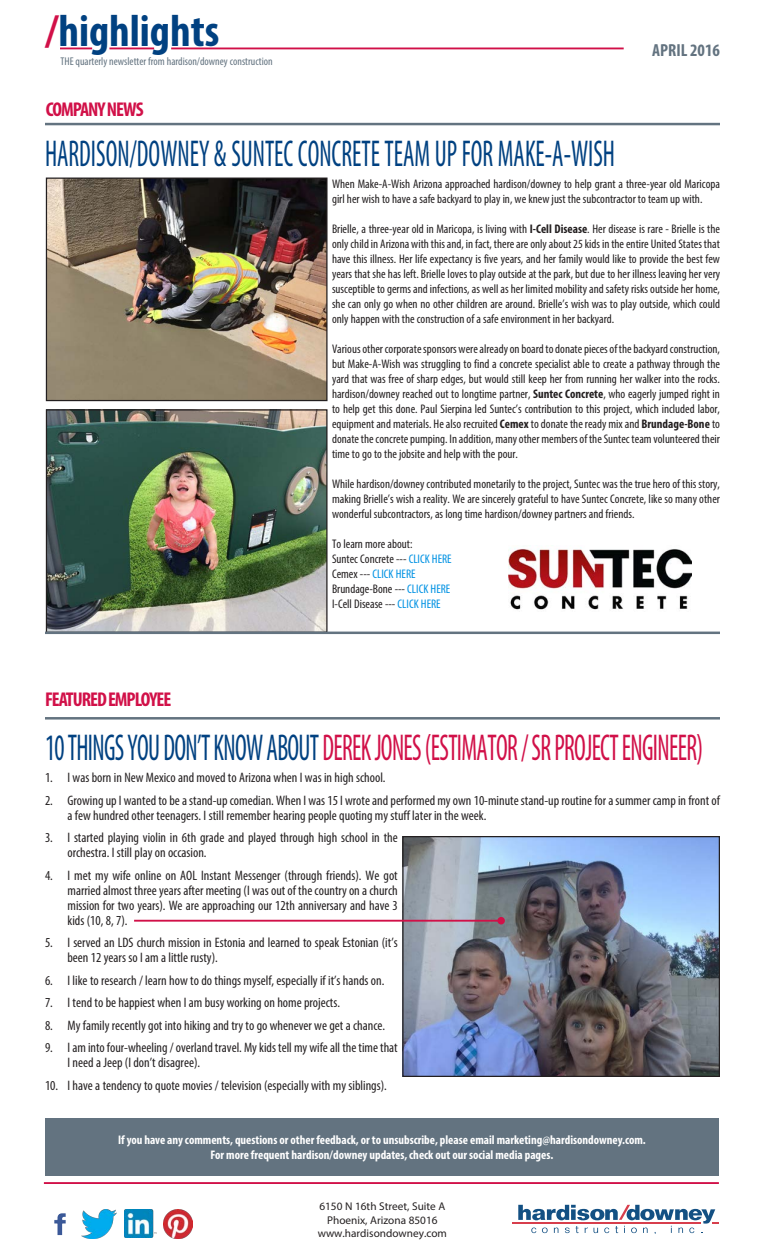
<style>
.page{position:relative;width:765px;height:1260px;background:#fff}
.page>*{position:absolute;margin:0;border:0;box-sizing:border-box;transform-origin:0 0}
.t1{font:700 condensed 45px "Myriad Pro";color:#014181}
.t2{font:condensed 37.5px "Myriad Pro";letter-spacing:-.025em;color:#d11048;scale:.7 1}
.t3{font:condensed 37.5px "Myriad Pro";color:#014181;scale:.7 1}
.Body{font:700 condensed 20px "Myriad Pro";letter-spacing:-.05em;color:#d11048}
.t4{font:700 condensed 17.5px "Myriad Pro";color:#637380}
.t5{font:condensed 13.75px/15px "Myriad Pro";color:#231f20}
.t6{font:condensed 12.5px/15px "Myriad Pro";color:#231f20;text-align:justify}
.t7{font:700 condensed 12.5px "Myriad Pro";color:#fff}
.t8{font:condensed 12.5px "Myriad Pro";color:#0192e3}
.t9{font:11.25px/13.8px "Myriad Pro";color:#231f20;text-align:center}
.t10{font:condensed 11.25px "Myriad Pro";color:#637380}
.s1{color:#d11048}
.s2{font-weight:700}
.s3{color:#0192e3}
.s4{color:#231f20}
.s5{color:#014181}
</style>
<div class="page">
<hr style="left:44px;top:1182px;width:675px;height:2px;background:#d11048">
<hr style="left:60px;top:48px;width:32px;height:1px;background:#d11048">
<hr style="left:109px;top:48px;width:45px;height:1px;background:#d11048">
<hr style="left:171px;top:48px;width:453px;height:1px;background:#d11048">
<img style="left:54px;top:1213px;width:12px;height:23px">
<img style="left:82px;top:1210px;width:35px;height:28px">
<img style="left:124px;top:1209px;width:32px;height:29px">
<img style="left:163px;top:1210px;width:29px;height:28px">
<hr style="left:512px;top:1222px;width:189px;height:2px;background:#d73e4c">
<svg style="left:518px;top:1205px;width:201px;height:29px"></svg>
<hr style="left:45px;top:123px;width:675px;height:2px;background:#637380">
<img style="left:404px;top:838px;width:314px;height:237px">
<div style="left:402px;top:836px;width:318px;height:241px;border:1px solid #231f20"></div>
<hr style="left:45px;top:717px;width:675px;height:3px;background:#637380">
<hr style="left:134px;top:920px;width:367px;height:2px;background:#d11048">
<div style="left:497px;top:917px;width:8px;height:7px;background:#d11048;border-radius:50%"></div>
<div style="left:45px;top:1118px;width:674px;height:58px;background:#637380"></div>
<img style="left:48px;top:180px;width:278px;height:219px">
<div style="left:46px;top:178px;width:282px;height:223px;border:1px solid #231f20"></div>
<img style="left:48px;top:411px;width:278px;height:220px">
<div style="left:46px;top:409px;width:282px;height:224px;border:1px solid #231f20"></div>
<img style="left:509px;top:549px;width:183px;height:61px">
<hr style="left:45px;top:632px;width:675px;height:2px;background:#637380">
<h1 class="t1" style="left:46px;top:3px;width:175px"><span class="s1">/</span>highlights</h1>
<p class="t10" style="left:61px;top:54px;width:214px">THE quarterly newsletter from hardison/downey construction</p>
<p class="Body" style="left:46px;top:97px;width:99px">COMPANY NEWS</p>
<h3 class="t4" style="left:652px;top:39px;width:69px">APRIL 2016</h3>
<p class="t3" style="left:45px;top:131px;width:816px">HARDISON/DOWNEY &amp; SUNTEC CONCRETE TEAM UP FOR MAKE-A-WISH</p>
<p class="t6" style="left:332px;top:176px;width:389px">When Make-A-Wish Arizona approached hardison/downey to help grant a three-year old Maricopa girl her wish to have a safe backyard to play in, we knew just the subcontractor to team up with.</p>
<p class="t6" style="left:332px;top:221px;width:390px">Brielle, a three-year old in Maricopa, is living with <span class="s2">I-Cell Disease</span>. Her disease is rare - Brielle is the only child in Arizona with this and, in fact, there are only about 25 kids in the entire United States that have this illness. Her life expectancy is five years, and her family would like to provide the best few years that she has left. Brielle loves to play outside at the park, but due to her illness leaving her very susceptible to germs and infections, as well as her limited mobility and safety risks outside her home, she can only go when no other children are around. Brielle’s wish was to play outside, which could only happen with the construction of a safe environment in her backyard.</p>
<p class="t6" style="left:332px;top:341px;width:389px">Various other corporate sponsors were already on board to donate pieces of the backyard construction, but Make-A-Wish was struggling to find a concrete specialist able to create a pathway through the yard that was free of sharp edges, but would still keep her from running her walker into the rocks. hardison/downey reached out to longtime partner, <span class="s2">Suntec Concrete</span>, who eagerly jumped right in to help get this done. Paul Sierpina led Suntec’s contribution to this project, which included labor, equipment and materials. He also recruited <span class="s2">Cemex</span> to donate the ready mix and <span class="s2">Brundage-Bone</span> to donate the concrete pumping. In addition, many other members of the Suntec team volunteered their time to go to the jobsite and help with the pour.</p>
<p class="t6" style="left:332px;top:476px;width:389px">While hardison/downey contributed monetarily to the project, Suntec was the true hero of this story, making Brielle’s wish a reality. We are sincerely grateful to have Suntec Concrete, like so many other wonderful subcontractors, as long time hardison/downey partners and friends.</p>
<p class="t6" style="left:332px;top:536px;width:82px">To learn more about:</p>
<p class="t6" style="left:332px;top:551px;width:121px">Suntec Concrete --- <span class="s3">CLICK HERE</span></p>
<p class="t8" style="left:332px;top:566px;width:85px"><span class="s4">Cemex ---</span> CLICK HERE</p>
<p class="t6" style="left:332px;top:581px;width:120px">Brundage-Bone --- <span class="s3">CLICK HERE</span></p>
<p class="t6" style="left:332px;top:596px;width:110px">I-Cell Disease --- <span class="s3">CLICK HERE</span></p>
<p class="Body" style="left:45px;top:686px;width:128px">FEATURED EMPLOYEE</p>
<p class="t2" style="left:45px;top:725px;width:942px"><span class="s5">10 THINGS YOU DON’T KNOW ABOUT</span> DEREK JONES (ESTIMATOR / SR PROJECT ENGINEER)</p>
<p class="t5" style="left:45px;top:770px;width:342px">1. I was born in New Mexico and moved to Arizona when I was in high school.</p>
<p class="t5" style="left:68px;top:793px;width:654px;text-indent:-22px">2. Growing up I wanted to be a stand-up comedian. When I was 15 I wrote and performed my own 10-minute stand-up routine for a summer camp in front of a few hundred other teenagers. I still remember hearing people quoting my stuff later in the week.</p>
<p class="t5" style="left:68px;top:830px;width:332px;text-indent:-22px">3. I started playing violin in 6th grade and played through high school in the orchestra. I still play on occasion.</p>
<p class="t5" style="left:68px;top:868px;width:332px;text-align:justify;text-indent:-22px">4. I met my wife online on AOL Instant Messenger (through friends). We got married almost three years after meeting (I was out of the country on a church mission for two years). We are approaching our 12th anniversary and have 3 kids (10, 8, 7).</p>
<p class="t5" style="left:68px;top:935px;width:332px;text-indent:-22px">5. I served an LDS church mission in Estonia and learned to speak Estonian (it’s been 12 years so I am a little rusty).</p>
<p class="t5" style="left:45px;top:973px;width:341px">6. I like to research / learn how to do things myself, especially if it’s hands on.</p>
<p class="t5" style="left:45px;top:995px;width:297px">7. I tend to be happiest when I am busy working on home projects.</p>
<p class="t5" style="left:45px;top:1018px;width:342px">8. My family recently got into hiking and try to go whenever we get a chance.</p>
<p class="t5" style="left:68px;top:1040px;width:332px;text-indent:-22px">9. I am into four-wheeling / overland travel. My kids tell my wife all the time that<br>I need a Jeep (I don’t disagree).</p>
<p class="t5" style="left:45px;top:1077px;width:343px">10. I have a tendency to quote movies / television (especially with my siblings).</p>
<p class="t7" style="left:118px;top:1132px;width:529px">If you have any comments, questions or other feedback, or to unsubscribe, please email marketing@hardisondowney.com.</p>
<p class="t7" style="left:211px;top:1147px;width:344px">For more frequent hardison/downey updates, check out our social media pages.</p>
<p class="t9" style="left:318px;top:1199px;width:131px">6150 N 16th Street, Suite A<br>Phoenix, Arizona 85016 www.hardisondowney.com</p>
</div>
